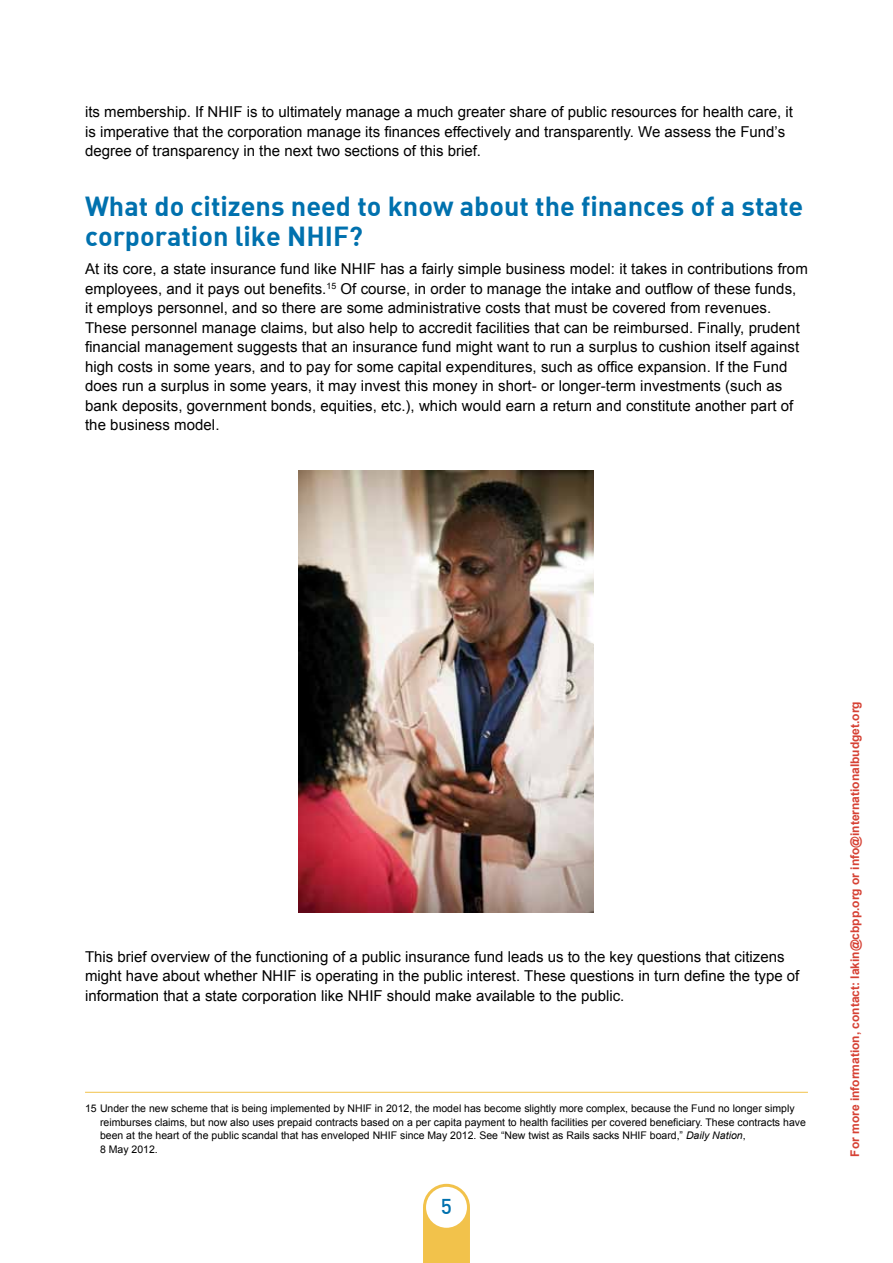
<style>
.page{position:relative;width:893px;height:1263px;background:#fff}
.page>*{position:absolute;margin:0;border:0;box-sizing:border-box;transform-origin:0 0}
.t1{font:27px/30px "DIN Black Alternate";color:#0071ae}
.t2{font:500 21px "DIN";color:#0071ae}
.t3{font:15px/19.5px "Arial";letter-spacing:.005em;color:#000}
.t4{font:700 12px "Arial";color:#d64134}
.t5{font:10.5px/13.5px "Arial";color:#000}
.s1{font-style:inherit}
.s2{font-style:italic}
</style>
<div class="page">
<div style="left:423px;top:1212px;width:47px;height:51px;background:#f2c24b"></div>
<div style="left:424px;top:1185px;width:44px;height:44px;background:#fff;border-radius:50%"></div>
<div style="left:423px;top:1184px;width:47px;height:47px;border:3px solid #f2c24b;border-radius:50%"></div>
<hr style="left:85px;top:1092px;width:723px;height:1px;background:#f2c24b">
<img style="left:299px;top:470px;width:294px;height:443px">
<p class="t3" style="left:85px;top:103px;width:709px">its membership. If NHIF is to ultimately manage a much greater share of public resources for health care, it is imperative that the corporation manage its finances effectively and transparently. We assess the Fund’s degree of transparency in the next two sections of this brief.</p>
<h1 class="t1" style="left:85px;top:193px;width:720px">What do citizens need to know about the finances of a state corporation like NHIF?</h1>
<p class="t3" style="left:85px;top:259px;width:724px">At its core, a state insurance fund like NHIF has a fairly simple business model: it takes in contributions from employees, and it pays out benefits.<sup>1</sup><sup>5</sup> Of course, in order to manage the intake and outflow of these funds,<br>it employs personnel, and so there are some administrative costs that must be covered from revenues.<br>These personnel manage claims, but also help to accredit facilities that can be reimbursed. Finally, prudent financial management suggests that an insurance fund might want to run a surplus to cushion itself against high costs in some years, and to pay for some capital expenditures, such as office expansion. If the Fund does run a surplus in some years, it may invest this money in short- or longer-term investments (such as bank deposits, government bonds, equities, etc.), which would earn a return and constitute another part of the business model.</p>
<p class="t3" style="left:85px;top:948px;width:716px">This brief overview of the functioning of a public insurance fund leads us to the key questions that citizens might have about whether NHIF is operating in the public interest. These questions in turn define the type of information that a state corporation like NHIF should make available to the public.</p>
<p class="t5" style="left:100px;top:1102px;width:707px;text-indent:-15px">1<span class="s1">5</span> Under the new scheme that is being implemented by NHIF in 2012, the model has become slightly more complex, because the Fund no longer simply reimburses claims, but now also uses prepaid contracts based on a per capita payment to health facilities per covered beneficiary. These contracts have been at the heart of the public scandal that has enveloped NHIF since May 2012. See “New twist as Rails sacks NHIF board,” <span class="s2">Daily Nation</span>,<br>8 May 2012.</p>
<h2 class="t2" style="left:441px;top:1198px;width:13px">5</h2>
<p class="t4" style="left:850px;top:1157px;width:457px;rotate:-90deg">For more information, contact: lakin@cbpp.org or info@internationalbudget.org</p>
</div>
